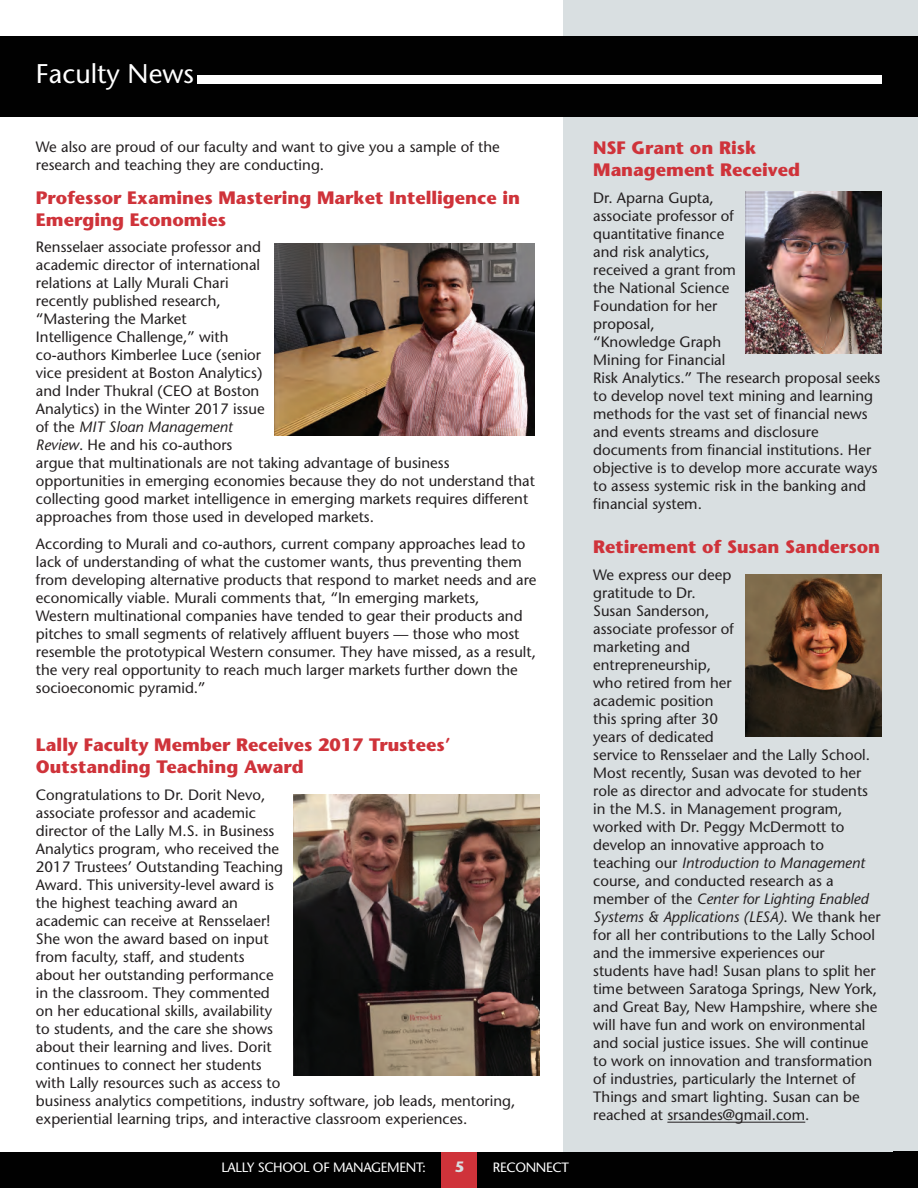
<style>
.page{position:relative;width:918px;height:1188px;background:#fff}
.page>*{position:absolute;margin:0;border:0;box-sizing:border-box;transform-origin:0 0}
.t1{font:27px "Stone Sans";color:#fff}
.t2{font:700 18px/21.6px "Stone Sans";color:#cf333a}
.t3{font:15px/18px "Stone Sans";color:#231f20}
.t4{font:700 15px "Stone Sans";color:#d9dfe1}
.t5{font:13.5px "Stone Sans";letter-spacing:-.025em;color:#fff}
.s1{font-style:italic}
</style>
<div class="page">
<div style="left:564px;top:0;width:354px;height:1188px;background:#d9dfe1"></div>
<div style="left:0;top:1152px;width:918px;height:36px;background:#010101"></div>
<div style="left:442px;top:1152px;width:35px;height:36px;background:#cf333a"></div>
<div style="left:0;top:36px;width:918px;height:81px;background:#010101"></div>
<div style="left:198px;top:75px;width:684px;height:8px;background:#fff"></div>
<hr style="left:667px;top:1122px;width:138px;height:1px;background:#231f20">
<img style="left:274px;top:243px;width:260px;height:193px">
<img style="left:745px;top:192px;width:137px;height:162px">
<img style="left:745px;top:575px;width:137px;height:162px">
<img style="left:294px;top:795px;width:246px;height:281px">
<h1 class="t1" style="left:36px;top:63px;width:160px">Faculty News</h1>
<p class="t3" style="left:36px;top:140px;width:465px">We also are proud of our faculty and want to give you a sample of the research and teaching they are conducting.</p>
<p class="t2" style="left:36px;top:189px;width:486px">Professor Examines Mastering Market Intelligence in<br>Emerging Economies</p>
<p class="t3" style="left:36px;top:240px;width:500px">Rensselaer associate professor and<br>academic director of international<br>relations at Lally Murali Chari<br>recently published research,<br>“Mastering the Market<br>Intelligence Challenge,” with<br>co-authors Kimberlee Luce (senior<br>vice president at Boston Analytics)<br>and Inder Thukral (CEO at Boston<br>Analytics) in the Winter 2017 issue<br>of the <span class="s1">MIT Sloan Management<br>Review</span>. He and his co-authors<br>argue that multinationals are not taking advantage of business opportunities in emerging economies because they do not understand that collecting good market intelligence in emerging markets requires different approaches from those used in developed markets.</p>
<p class="t3" style="left:36px;top:537px;width:502px">According to Murali and co-authors, current company approaches lead to lack of understanding of what the customer wants, thus preventing them from developing alternative products that respond to market needs and are economically viable. Murali comments that, “In emerging markets, Western multinational companies have tended to gear their products and pitches to small segments of relatively affluent buyers — those who most resemble the prototypical Western consumer. They have missed, as a result, the very real opportunity to reach much larger markets further down the socioeconomic pyramid.”</p>
<p class="t2" style="left:36px;top:736px;width:416px">Lally Faculty Member Receives 2017 Trustees’<br>Outstanding Teaching Award</p>
<p class="t3" style="left:36px;top:787px;width:481px">Congratulations to Dr. Dorit Nevo,<br>associate professor and academic<br>director of the Lally M.S. in Business<br>Analytics program, who received the<br>2017 Trustees’ Outstanding Teaching<br>Award. This university-level award is<br>the highest teaching award an<br>academic can receive at Rensselaer!<br>She won the award based on input<br>from faculty, staff, and students<br>about her outstanding performance<br>in the classroom. They commented<br>on her educational skills, availability<br>to students, and the care she shows<br>about their learning and lives. Dorit<br>continues to connect her students<br>with Lally resources such as access to<br>business analytics competitions, industry software, job leads, mentoring, experiential learning trips, and interactive classroom experiences.</p>
<p class="t4" style="left:455px;top:1161px;width:11px">5</p>
<p class="t5" style="left:221px;top:1162px;width:206px">LALLY SCHOOL OF MANAGEMENT:</p>
<p class="t5" style="left:493px;top:1162px;width:77px">RECONNECT</p>
<p class="t2" style="left:593px;top:139px;width:208px">NSF Grant on Risk<br>Management Received</p>
<p class="t3" style="left:593px;top:190px;width:289px">Dr. Aparna Gupta,<br>associate professor of<br>quantitative finance<br>and risk analytics,<br>received a grant from<br>the National Science<br>Foundation for her<br>proposal,<br>“Knowledge Graph<br>Mining for Financial<br>Risk Analytics.” The research proposal seeks to develop novel text mining and learning methods for the vast set of financial news and events streams and disclosure documents from financial institutions. Her objective is to develop more accurate ways to assess systemic risk in the banking and financial system.</p>
<p class="t2" style="left:593px;top:538px;width:288px">Retirement of Susan Sanderson</p>
<p class="t3" style="left:593px;top:568px;width:289px">We express our deep<br>gratitude to Dr.<br>Susan Sanderson,<br>associate professor of<br>marketing and<br>entrepreneurship,<br>who retired from her<br>academic position<br>this spring after 30<br>years of dedicated<br>service to Rensselaer and the Lally School.<br>Most recently, Susan was devoted to her role as director and advocate for students in the M.S. in Management program, worked with Dr. Peggy McDermott to develop an innovative approach to teaching our <span class="s1">Introduction to Management </span>course, and conducted research as a member of the <span class="s1">Center for Lighting Enabled<br>Systems &amp; Applications (LESA)</span>. We thank her for all her contributions to the Lally School and the immersive experiences our students have had! Susan plans to split her time between Saratoga Springs, New York, and Great Bay, New Hampshire, where she will have fun and work on environmental and social justice issues. She will continue to work on innovation and transformation of industries, particularly the Internet of<br>Things and smart lighting. Susan can be reached at srsandes@gmail.com.</p>
</div>
